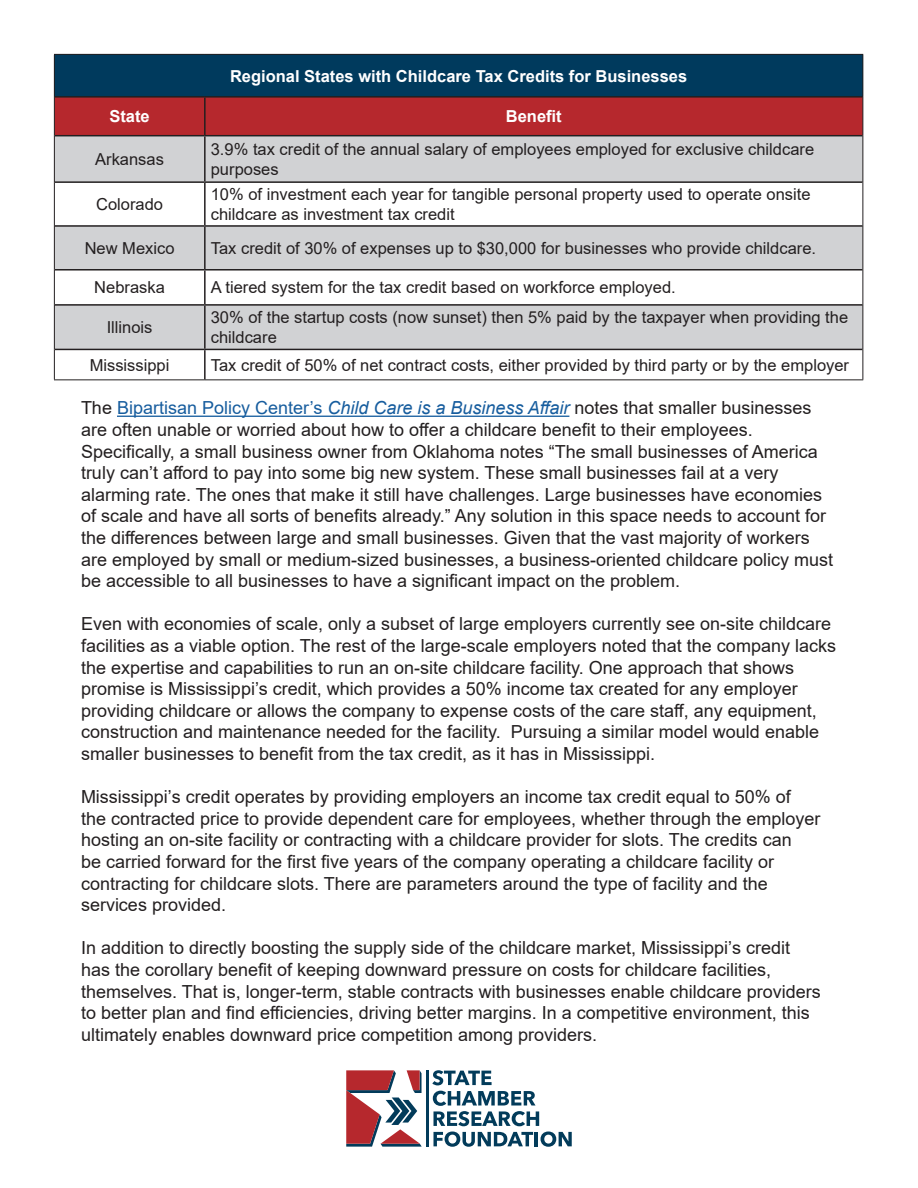
<style>
.page{position:relative;width:918px;height:1188px;background:#fff}
.page>*{position:absolute;margin:0;border:0;box-sizing:border-box;transform-origin:0 0}
.t1{font:18px/21.6px "Arial";color:#231f20}
.t2{font:16.5px/19.8px "Arial";color:#231f20}
.t3{font:700 16.5px "Arial";color:#fff}
.s1{color:#175d9e}
.s2{font-style:italic;color:#175d9e}
</style>
<div class="page">
<hr style="left:117px;top:416px;width:452px;height:1px;background:#175d9e">
<div style="left:54px;top:54px;width:809px;height:43px;background:#003a5d"></div>
<div style="left:55px;top:98px;width:807px;height:37px;background:#b6282d"></div>
<svg style="left:55px;top:136px;width:807px;height:213px;fill:#d1d2d4"></svg>
<hr style="left:55px;top:96px;width:150px;height:2px;background:#231f20">
<hr style="left:205px;top:96px;width:658px;height:2px;background:#231f20">
<hr style="left:204px;top:98px;width:2px;height:37px;background:#231f20">
<hr style="left:55px;top:135px;width:150px;height:1px;background:#231f20">
<hr style="left:205px;top:135px;width:658px;height:1px;background:#231f20">
<hr style="left:204px;top:136px;width:2px;height:45px;background:#231f20">
<hr style="left:55px;top:181px;width:150px;height:2px;background:#231f20">
<hr style="left:205px;top:181px;width:658px;height:2px;background:#231f20">
<hr style="left:204px;top:183px;width:2px;height:42px;background:#231f20">
<hr style="left:55px;top:225px;width:150px;height:2px;background:#231f20">
<hr style="left:205px;top:225px;width:658px;height:2px;background:#231f20">
<hr style="left:204px;top:227px;width:2px;height:42px;background:#231f20">
<hr style="left:55px;top:269px;width:150px;height:2px;background:#231f20">
<hr style="left:205px;top:269px;width:658px;height:2px;background:#231f20">
<hr style="left:204px;top:271px;width:2px;height:33px;background:#231f20">
<hr style="left:55px;top:304px;width:150px;height:2px;background:#231f20">
<hr style="left:205px;top:304px;width:658px;height:2px;background:#231f20">
<hr style="left:204px;top:306px;width:2px;height:43px;background:#231f20">
<hr style="left:55px;top:349px;width:150px;height:1px;background:#231f20">
<hr style="left:205px;top:349px;width:658px;height:1px;background:#231f20">
<hr style="left:204px;top:350px;width:2px;height:29px;background:#231f20">
<hr style="left:54px;top:54px;width:151px;height:1px;background:#231f20">
<hr style="left:54px;top:55px;width:1px;height:42px;background:#231f20">
<hr style="left:205px;top:54px;width:658px;height:1px;background:#231f20">
<hr style="left:862px;top:55px;width:1px;height:42px;background:#231f20">
<hr style="left:54px;top:97px;width:1px;height:39px;background:#231f20">
<hr style="left:862px;top:97px;width:1px;height:39px;background:#231f20">
<hr style="left:54px;top:136px;width:1px;height:46px;background:#231f20">
<hr style="left:862px;top:136px;width:1px;height:46px;background:#231f20">
<hr style="left:54px;top:182px;width:1px;height:44px;background:#231f20">
<hr style="left:862px;top:182px;width:1px;height:44px;background:#231f20">
<hr style="left:54px;top:226px;width:1px;height:44px;background:#231f20">
<hr style="left:862px;top:226px;width:1px;height:44px;background:#231f20">
<hr style="left:54px;top:270px;width:1px;height:35px;background:#231f20">
<hr style="left:862px;top:270px;width:1px;height:35px;background:#231f20">
<hr style="left:54px;top:305px;width:1px;height:44px;background:#231f20">
<hr style="left:862px;top:305px;width:1px;height:44px;background:#231f20">
<hr style="left:54px;top:349px;width:1px;height:30px;background:#231f20">
<hr style="left:862px;top:349px;width:1px;height:30px;background:#231f20">
<hr style="left:54px;top:379px;width:151px;height:1px;background:#231f20">
<hr style="left:205px;top:379px;width:658px;height:1px;background:#231f20">
<svg style="left:346px;top:1070px;width:76px;height:77px"></svg>
<svg style="left:432px;top:1070px;width:60px;height:15px"></svg>
<svg style="left:433px;top:1091px;width:106px;height:35px"></svg>
<svg style="left:433px;top:1132px;width:100px;height:15px"></svg>
<hr style="left:535px;top:1132px;width:3px;height:14px;background:#023b5a">
<svg style="left:541px;top:1132px;width:31px;height:15px"></svg>
<hr style="left:426px;top:1070px;width:3px;height:77px;background:#023b5a">
<p class="t3" style="left:230px;top:64px;width:459px">Regional States with Childcare Tax Credits for Businesses</p>
<p class="t3" style="left:109px;top:105px;width:42px">State</p>
<p class="t3" style="left:506px;top:105px;width:57px">Benefit</p>
<p class="t2" style="left:95px;top:149px;width:70px">Arkansas</p>
<p class="t2" style="left:211px;top:139px;width:605px">3.9% tax credit of the annual salary of employees employed for exclusive childcare purposes</p>
<p class="t2" style="left:96px;top:194px;width:68px">Colorado</p>
<p class="t2" style="left:211px;top:184px;width:601px">10% of investment each year for tangible personal property used to operate onsite childcare as investment tax credit</p>
<p class="t2" style="left:85px;top:238px;width:91px">New Mexico</p>
<p class="t2" style="left:211px;top:238px;width:607px">Tax credit of 30% of expenses up to $30,000 for businesses who provide childcare.</p>
<p class="t2" style="left:94px;top:278px;width:72px">Nebraska</p>
<p class="t2" style="left:211px;top:278px;width:466px">A tiered system for the tax credit based on workforce employed.</p>
<p class="t2" style="left:107px;top:317px;width:47px">Illinois</p>
<p class="t2" style="left:211px;top:307px;width:639px">30% of the startup costs (now sunset) then 5% paid by the taxpayer when providing the childcare</p>
<p class="t2" style="left:90px;top:355px;width:81px">Mississippi</p>
<p class="t2" style="left:211px;top:355px;width:640px">Tax credit of 50% of net contract costs, either provided by third party or by the employer</p>
<p class="t1" style="left:81px;top:397px;width:754px">The <span class="s1">Bipartisan Policy Center’s</span> <span class="s2">Child Care is a Business Affair</span> notes that smaller businesses are often unable or worried about how to offer a childcare benefit to their employees.<br>Specifically, a small business owner from Oklahoma notes “The small businesses of America truly can’t afford to pay into some big new system. These small businesses fail at a very alarming rate. The ones that make it still have challenges. Large businesses have economies of scale and have all sorts of benefits already.” Any solution in this space needs to account for the differences between large and small businesses. Given that the vast majority of workers are employed by small or medium-sized businesses, a business-oriented childcare policy must be accessible to all businesses to have a significant impact on the problem.</p>
<p class="t1" style="left:81px;top:613px;width:757px">Even with economies of scale, only a subset of large employers currently see on-site childcare facilities as a viable option. The rest of the large-scale employers noted that the company lacks the expertise and capabilities to run an on-site childcare facility. One approach that shows promise is Mississippi’s credit, which provides a 50% income tax created for any employer providing childcare or allows the company to expense costs of the care staff, any equipment, construction and maintenance needed for the facility. Pursuing a similar model would enable smaller businesses to benefit from the tax credit, as it has in Mississippi.</p>
<p class="t1" style="left:81px;top:786px;width:741px">Mississippi’s credit operates by providing employers an income tax credit equal to 50% of the contracted price to provide dependent care for employees, whether through the employer hosting an on-site facility or contracting with a childcare provider for slots. The credits can<br>be carried forward for the first five years of the company operating a childcare facility or contracting for childcare slots. There are parameters around the type of facility and the services provided.</p>
<p class="t1" style="left:81px;top:937px;width:741px">In addition to directly boosting the supply side of the childcare market, Mississippi’s credit has the corollary benefit of keeping downward pressure on costs for childcare facilities, themselves. That is, longer-term, stable contracts with businesses enable childcare providers to better plan and find efficiencies, driving better margins. In a competitive environment, this ultimately enables downward price competition among providers.</p>
</div>
